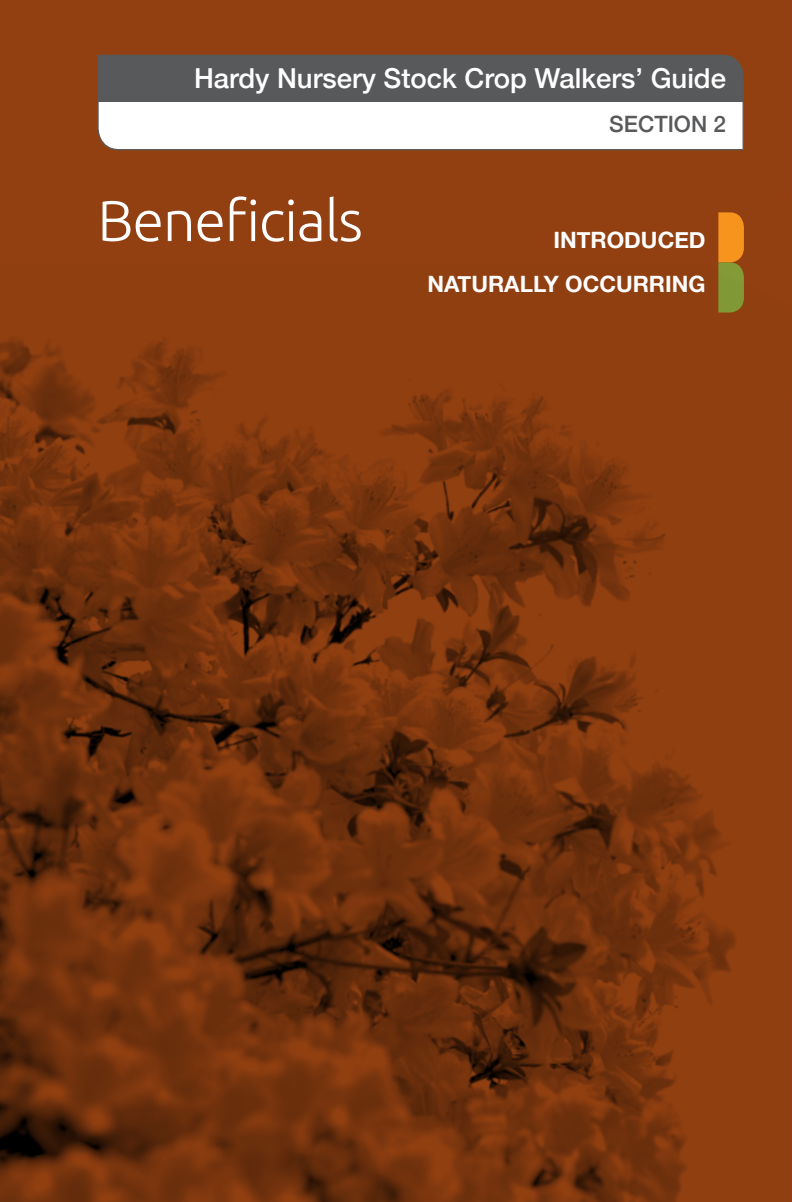
<style>
.page{position:relative;width:792px;height:1202px;background:#924011}
.page>*{position:absolute;margin:0;border:0;box-sizing:border-box;transform-origin:0 0}
.DIVIDER_SUBHEADING{font:300 57.5px "Ubuntu";letter-spacing:-.02em;color:#fff}
.PAGE_HEADING_A{font:500 27.5px "Helvetica Neue";color:#fff}
.DIVIDER_LIST{font:700 22.5px "Helvetica Neue";color:#fff}
.t1{font:500 22.5px "Helvetica Neue";color:#58595b}
</style>
<div class="page">
<svg style="left:791px;top:0;width:1px;height:200px"></svg>
<svg style="left:97px;top:54px;width:647px;height:97px;background:#a9a8a8"></svg>
<svg style="left:718px;top:212px;width:26px;height:52px"></svg>
<img style="left:0;top:264px;width:792px;height:938px">
<p class="PAGE_HEADING_A" style="left:194px;top:56px;width:533px">Hardy Nursery Stock Crop Walkers’ Guide</p>
<p class="t1" style="left:609px;top:106px;width:118px">SECTION 2</p>
<p class="DIVIDER_SUBHEADING" style="left:97px;top:186px;width:267px">Beneficials</p>
<p class="DIVIDER_LIST" style="left:553px;top:222px;width:154px">INTRODUCED</p>
<p class="DIVIDER_LIST" style="left:427px;top:266px;width:279px">NATURALLY OCCURRING</p>
</div>
